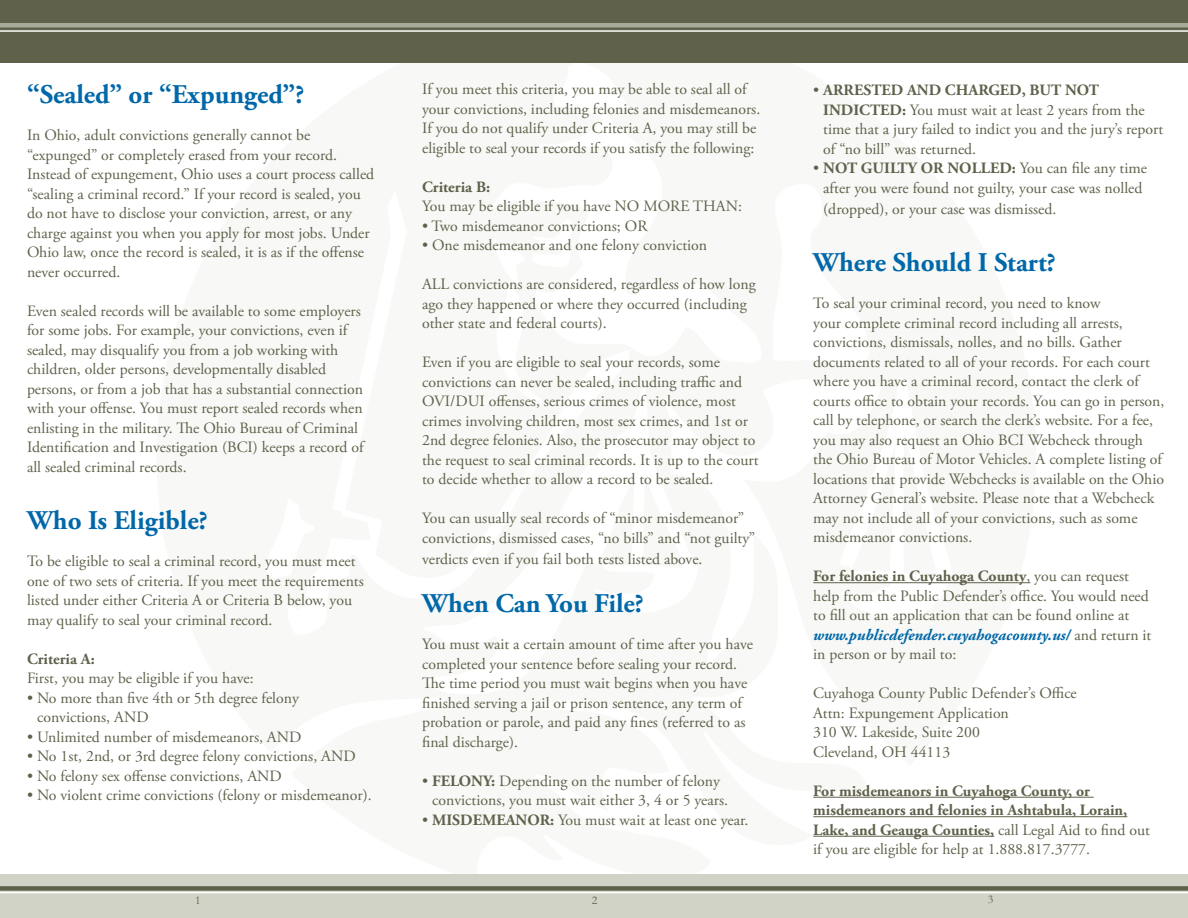
<style>
.page{position:relative;width:1188px;height:918px;background:#fff}
.page>*{position:absolute;margin:0;border:0;box-sizing:border-box;transform-origin:0 0}
.t1{font:700 27px "Adobe Garamond Pro";color:#0068a9}
.t2{font:15.75px/19.5px "Adobe Garamond Pro";color:#60614b}
.t3{font:700 15.75px/19.5px "Adobe Garamond Pro";color:#60614b}
.t4{font:12px "Garamond";color:#60614b}
.s1{font-weight:700}
.s2{font-weight:700;font-style:italic;color:#0068a9}
.s3{font-weight:400}
</style>
<div class="page">
<div style="left:0;top:875px;width:1188px;height:43px;background:#d2d3c7"></div>
<div style="left:0;top:886px;width:1188px;height:5px;background:#60614b"></div>
<hr style="left:0;top:892px;width:1188px;height:1px;background:#fff">
<div style="left:0;top:0;width:1188px;height:62px;background:#60614b"></div>
<hr style="left:0;top:30px;width:1188px;height:2px;background:#fff">
<div style="left:0;top:23px;width:1188px;height:5px;background:#a8aa98"></div>
<hr style="left:813px;top:582px;width:217px;height:1px;background:#60614b">
<hr style="left:813px;top:797px;width:281px;height:1px;background:#60614b">
<hr style="left:813px;top:816px;width:314px;height:1px;background:#60614b">
<hr style="left:813px;top:836px;width:181px;height:1px;background:#60614b">
<h1 class="t1" style="left:27px;top:78px;width:279px">“Sealed” or “Expunged”?</h1>
<p class="t2" style="left:27px;top:126px;width:349px">In Ohio, adult convictions generally cannot be “expunged” or completely erased from your record.<br>Instead of expungement, Ohio uses a court process called “sealing a criminal record.” If your record is sealed, you do not have to disclose your conviction, arrest, or any charge against you when you apply for most jobs. Under Ohio law, once the record is sealed, it is as if the offense never occurred.</p>
<p class="t2" style="left:27px;top:301px;width:338px">Even sealed records will be available to some employers for some jobs. For example, your convictions, even if sealed, may disqualify you from a job working with children, older persons, developmentally disabled persons, or from a job that has a substantial connection with your offense. You must report sealed records when enlisting in the military. The Ohio Bureau of Criminal Identification and Investigation (BCI) keeps a record of all sealed criminal records.</p>
<h1 class="t1" style="left:27px;top:504px;width:182px">Who Is Eligible?</h1>
<p class="t2" style="left:27px;top:552px;width:338px">To be eligible to seal a criminal record, you must meet one of two sets of criteria. If you meet the requirements listed under either Criteria A or Criteria B below, you may qualify to seal your criminal record.</p>
<p class="t3" style="left:27px;top:649px;width:69px">Criteria A:</p>
<p class="t2" style="left:27px;top:669px;width:228px">First, you may be eligible if you have:</p>
<p class="t2" style="left:37px;top:688px;width:263px;text-indent:-10px">• No more than five 4th or 5th degree felony convictions, AND</p>
<p class="t2" style="left:27px;top:727px;width:276px">• Unlimited number of misdemeanors, AND</p>
<p class="t2" style="left:27px;top:747px;width:330px">• No 1st, 2nd, or 3rd degree felony convictions, AND</p>
<p class="t2" style="left:27px;top:766px;width:256px">• No felony sex offense convictions, AND</p>
<p class="t2" style="left:27px;top:786px;width:346px">• No violent crime convictions (felony or misdemeanor).</p>
<p class="t2" style="left:422px;top:80px;width:340px">If you meet this criteria, you may be able to seal all of your convictions, including felonies and misdemeanors.<br>If you do not qualify under Criteria A, you may still be eligible to seal your records if you satisfy the following:</p>
<p class="t3" style="left:422px;top:177px;width:70px">Criteria B:</p>
<p class="t2" style="left:422px;top:197px;width:321px">You may be eligible if you have NO MORE THAN:</p>
<p class="t2" style="left:422px;top:217px;width:227px">• Two misdemeanor convictions; OR</p>
<p class="t2" style="left:422px;top:236px;width:287px">• One misdemeanor and one felony conviction</p>
<p class="t2" style="left:422px;top:275px;width:335px">ALL convictions are considered, regardless of how long ago they happened or where they occurred (including other state and federal courts).</p>
<p class="t2" style="left:422px;top:353px;width:338px">Even if you are eligible to seal your records, some convictions can never be sealed, including traffic and OVI/DUI offenses, serious crimes of violence, most crimes involving children, most sex crimes, and 1st or 2nd degree felonies. Also, the prosecutor may object to the request to seal criminal records. It is up to the court to decide whether to allow a record to be sealed.</p>
<p class="t2" style="left:422px;top:509px;width:334px">You can usually seal records of “minor misdemeanor” convictions, dismissed cases, “no bills” and “not guilty”</p>
<p class="t2" style="left:422px;top:550px;width:282px">verdicts even if you fail both tests listed above.</p>
<h1 class="t1" style="left:422px;top:588px;width:223px">When Can You File?</h1>
<p class="t2" style="left:422px;top:635px;width:332px">You must wait a certain amount of time after you have completed your sentence before sealing your record.<br>The time period you must wait begins when you have finished serving a jail or prison sentence, any term of probation or parole, and paid any fines (referred to as final discharge).</p>
<p class="t2" style="left:432px;top:772px;width:297px;text-indent:-10px">• <span class="s1">FELONY:</span> Depending on the number of felony convictions, you must wait either 3, 4 or 5 years.</p>
<p class="t2" style="left:422px;top:811px;width:328px">• <span class="s1">MISDEMEANOR:</span> You must wait at least one year.</p>
<p class="t2" style="left:823px;top:81px;width:341px;text-indent:-10px">• <span class="s1">ARRESTED AND CHARGED, BUT NOT INDICTED:</span> You must wait at least 2 years from the time that a jury failed to indict you and the jury’s report of “no bill” was returned.</p>
<p class="t2" style="left:813px;top:159px;width:335px;text-align:center">• <span class="s1">NOT GUILTY OR NOLLED:</span> You can file any time after you were found not guilty, your case was nolled</p>
<p class="t2" style="left:823px;top:199px;width:235px">(dropped), or your case was dismissed.</p>
<h1 class="t1" style="left:813px;top:246px;width:244px">Where Should I Start?</h1>
<p class="t2" style="left:813px;top:294px;width:353px">To seal your criminal record, you need to know<br>your complete criminal record including all arrests, convictions, dismissals, nolles, and no bills. Gather documents related to all of your records. For each court where you have a criminal record, contact the clerk of courts office to obtain your records. You can go in person, call by telephone, or search the clerk’s website. For a fee, you may also request an Ohio BCI Webcheck through the Ohio Bureau of Motor Vehicles. A complete listing of locations that provide Webchecks is available on the Ohio Attorney General’s website. Please note that a Webcheck may not include all of your convictions, such as some misdemeanor convictions.</p>
<p class="t2" style="left:813px;top:567px;width:340px"><span class="s1">For felonies in Cuyahoga County</span>, you can request help from the Public Defender’s office. You would need to fill out an application that can be found online at <span class="s2">www.publicdefender.cuyahogacounty.us/</span> and return it in person or by mail to:</p>
<p class="t2" style="left:813px;top:684px;width:265px">Cuyahoga County Public Defender’s Office<br>Attn: Expungement Application<br>310 W. Lakeside, Suite 200<br>Cleveland, OH 44113</p>
<p class="t3" style="left:813px;top:781px;width:338px">For misdemeanors in Cuyahoga County, or misdemeanors and felonies in Ashtabula, Lorain, Lake, and Geauga Counties, <span class="s3">call Legal Aid to find out if you are eligible for help at 1.888.817.3777.</span></p>
<p class="t4" style="left:195px;top:893px;width:7px">1</p>
<p class="t4" style="left:592px;top:893px;width:7px">2</p>
<p class="t4" style="left:988px;top:893px;width:7px">3</p>
</div>
